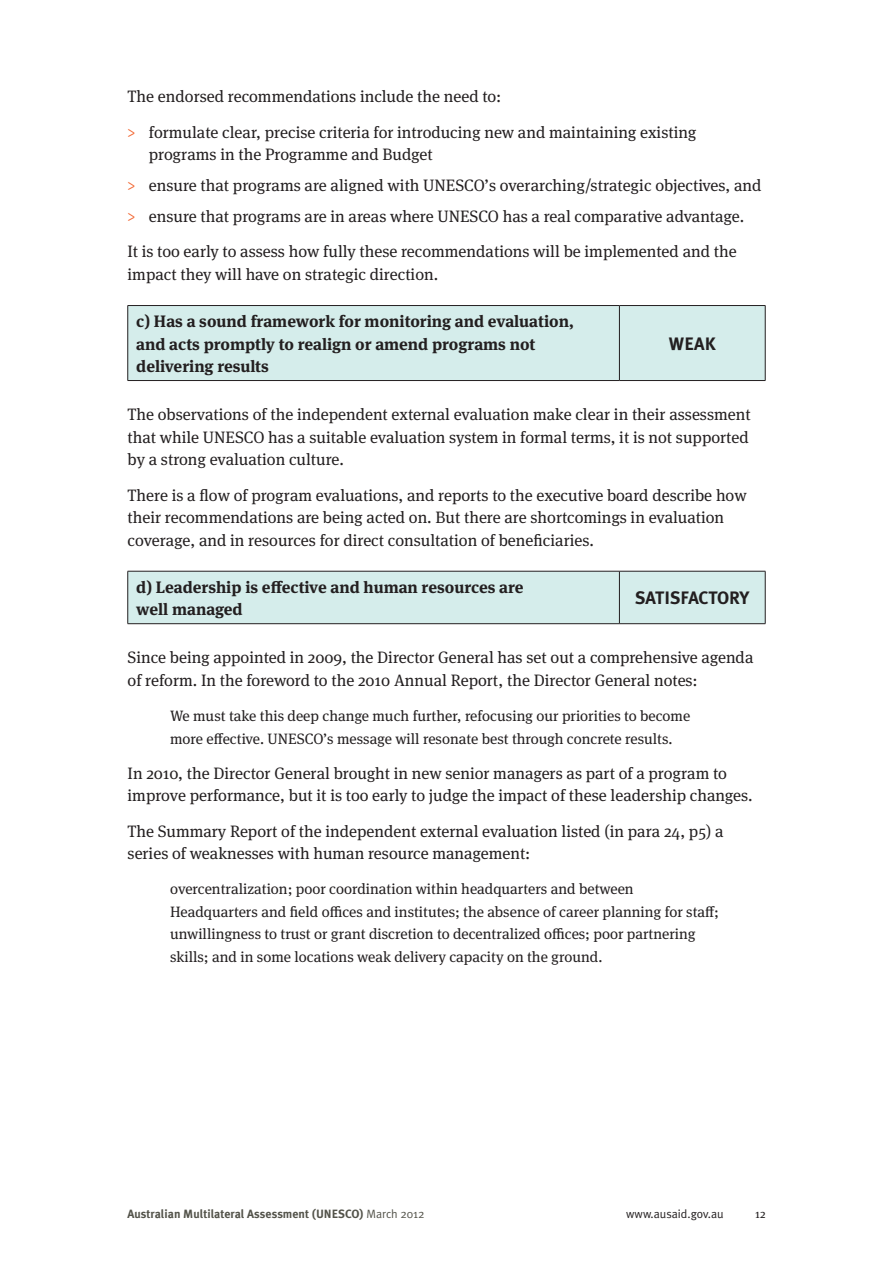
<style>
.page{position:relative;width:893px;height:1263px;background:#fff}
.page>*{position:absolute;margin:0;border:0;box-sizing:border-box;transform-origin:0 0}
._08bbbb_RIGHT_COLUMN{font:700 18px "Meta Plus";color:#231f20}
._04__BODY_TEXT{font:16.5px/22.5px "Meta Serif OT";color:#231f20}
._05a__DOT_POINTS{font:16.5px/22.5px "Meta Serif OT";color:#231f20}
._04__BODY_TEXT-2{font:700 16.5px/22.5px "Meta Serif OT";color:#231f20}
._04__BODY_TEXT-3{font:15px/22.5px "Meta Serif OT";color:#231f20}
.t1{font:700 12px "Meta Plus";color:#53534a}
.t2{font:12px "Meta Plus Normal";color:#231f20}
.t3{font:12px "Meta Serif OT";color:#231f20}
.s1{color:#f26631}
.s2{font-family:"Meta Plus Normal";font-weight:400}
</style>
<div class="page">
<div style="left:128px;top:306px;width:637px;height:74px;background:#d5edeb"></div>
<hr style="left:128px;top:305px;width:491px;height:1px;background:#231f20">
<hr style="left:619px;top:305px;width:146px;height:1px;background:#231f20">
<hr style="left:619px;top:306px;width:1px;height:74px;background:#231f20">
<hr style="left:128px;top:380px;width:491px;height:1px;background:#231f20">
<hr style="left:619px;top:380px;width:146px;height:1px;background:#231f20">
<hr style="left:127px;top:306px;width:1px;height:74px;background:#231f20">
<hr style="left:765px;top:306px;width:1px;height:74px;background:#231f20">
<div style="left:128px;top:572px;width:637px;height:51px;background:#d5edeb"></div>
<hr style="left:128px;top:571px;width:491px;height:1px;background:#231f20">
<hr style="left:619px;top:571px;width:146px;height:1px;background:#231f20">
<hr style="left:619px;top:571px;width:1px;height:52px;background:#231f20">
<hr style="left:128px;top:623px;width:491px;height:1px;background:#231f20">
<hr style="left:619px;top:623px;width:146px;height:1px;background:#231f20">
<hr style="left:127px;top:571px;width:1px;height:52px;background:#231f20">
<hr style="left:765px;top:571px;width:1px;height:52px;background:#231f20">
<p class="_04__BODY_TEXT" style="left:128px;top:86px;width:375px">The endorsed recommendations include the need to:</p>
<p class="_05a__DOT_POINTS" style="left:149px;top:121px;width:549px;text-indent:-21px"><span class="s1">&gt;</span> formulate clear, precise criteria for introducing new and maintaining existing programs in the Programme and Budget</p>
<p class="_05a__DOT_POINTS" style="left:128px;top:174px;width:635px"><span class="s1">&gt;</span> ensure that programs are aligned with UNESCO’s overarching/strategic objectives, and</p>
<p class="_05a__DOT_POINTS" style="left:128px;top:205px;width:618px"><span class="s1">&gt;</span> ensure that programs are in areas where UNESCO has a real comparative advantage.</p>
<p class="_04__BODY_TEXT" style="left:128px;top:241px;width:611px">It is too early to assess how fully these recommendations will be implemented and the impact they will have on strategic direction.</p>
<p class="_04__BODY_TEXT-2" style="left:136px;top:310px;width:439px">c) Has a sound framework for monitoring and evaluation, and acts promptly to realign or amend programs not delivering results</p>
<p class="_08bbbb_RIGHT_COLUMN" style="left:669px;top:333px;width:48px">WEAK</p>
<p class="_04__BODY_TEXT" style="left:128px;top:404px;width:625px">The observations of the independent external evaluation make clear in their assessment that while UNESCO has a suitable evaluation system in formal terms, it is not supported by a strong evaluation culture.</p>
<p class="_04__BODY_TEXT" style="left:128px;top:484px;width:621px">There is a flow of program evaluations, and reports to the executive board describe how their recommendations are being acted on. But there are shortcomings in evaluation coverage, and in resources for direct consultation of beneficiaries.</p>
<p class="_04__BODY_TEXT-2" style="left:136px;top:576px;width:389px">d) Leadership is effective and human resources are well managed</p>
<p class="_08bbbb_RIGHT_COLUMN" style="left:635px;top:588px;width:116px">SATISFACTORY</p>
<p class="_04__BODY_TEXT" style="left:128px;top:647px;width:627px">Since being appointed in 2009, the Director General has set out a comprehensive agenda of reform. In the foreword to the 2010 Annual Report, the Director General notes:</p>
<p class="_04__BODY_TEXT-3" style="left:170px;top:705px;width:522px">We must take this deep change much further, refocusing our priorities to become more effective. UNESCO’s message will resonate best through concrete results.</p>
<p class="_04__BODY_TEXT" style="left:128px;top:762px;width:627px">In 2010, the Director General brought in new senior managers as part of a program to improve performance, but it is too early to judge the impact of these leadership changes.</p>
<p class="_04__BODY_TEXT" style="left:128px;top:820px;width:597px">The Summary Report of the independent external evaluation listed (in para 24, p5) a series of weaknesses with human resource management:</p>
<p class="_04__BODY_TEXT-3" style="left:170px;top:878px;width:551px">overcentralization; poor coordination within headquarters and between Headquarters and field offices and institutes; the absence of career planning for staff; unwillingness to trust or grant discretion to decentralized offices; poor partnering skills; and in some locations weak delivery capacity on the ground.</p>
<p class="t1" style="left:128px;top:1207px;width:299px">Australian Multilateral Assessment (UNESCO) <span class="s2">March 2012</span></p>
<p class="t2" style="left:626px;top:1207px;width:99px">www.ausaid.gov.au</p>
<p class="t3" style="left:755px;top:1207px;width:12px">12</p>
</div>
